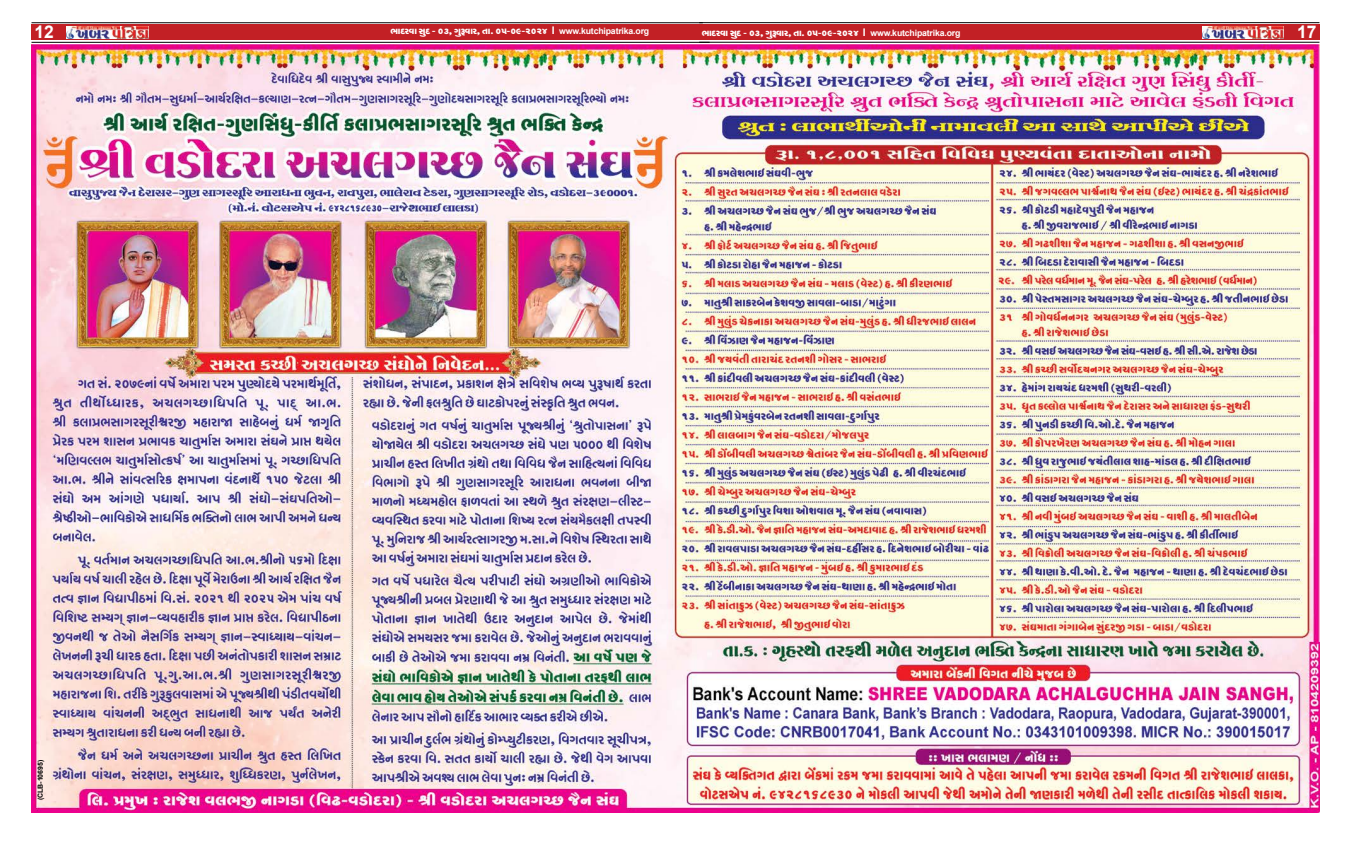
<style>
.page{position:relative;width:1351px;height:844px;background:#fff}
.page>*{position:absolute;margin:0;border:0;box-sizing:border-box;transform-origin:0 0}
.t1{font:700 17.5px "Arial";color:#fff}
.t2{font:10.5px "SHREE GUJ7";letter-spacing:-.02em;color:#fff}
.t3{font:700 7px "Arial";color:#000}
.s1{font-family:"Arial";font-weight:700}
.s2{font-family:"Arial";font-weight:700;font-size:8.75px}
</style>
<div class="page">
<div style="left:31px;top:25px;width:678px;height:15px;background:#c22025"></div>
<div style="left:699px;top:25px;width:620px;height:15px;background:#c22025"></div>
<hr style="left:31px;top:42px;width:678px;height:1px;background:#000">
<hr style="left:31px;top:22px;width:672px;height:1px;background:#000">
<img style="left:67px;top:27px;width:81px;height:11px">
<hr style="left:699px;top:42px;width:620px;height:1px;background:#000">
<hr style="left:699px;top:22px;width:620px;height:1px;background:#000">
<img style="left:1202px;top:27px;width:81px;height:11px">
<img style="left:32px;top:44px;width:1287px;height:768px">
<h1 class="t1" style="left:34px;top:20px;width:21px">12</h1>
<p class="t2" style="left:390px;top:26px;width:260px">cpv$fhp kyv$ - 03, Nyê$hpf, sp. 05-09-2024 <span class="s1">I</span> <span class="s2">www.kutchipatrika.org</span></p>
<p class="t2" style="left:702px;top:28px;width:260px">cpv$fhp kyv$ - 03, Nyê$hpf, sp. 05-09-2024 <span class="s1">I</span> <span class="s2">www.kutchipatrika.org</span></p>
<h1 class="t1" style="left:1297px;top:20px;width:21px">17</h1>
<p class="t3" style="left:36px;top:800px;width:42px;rotate:-90deg">(CLB-10695)</p>
</div>
